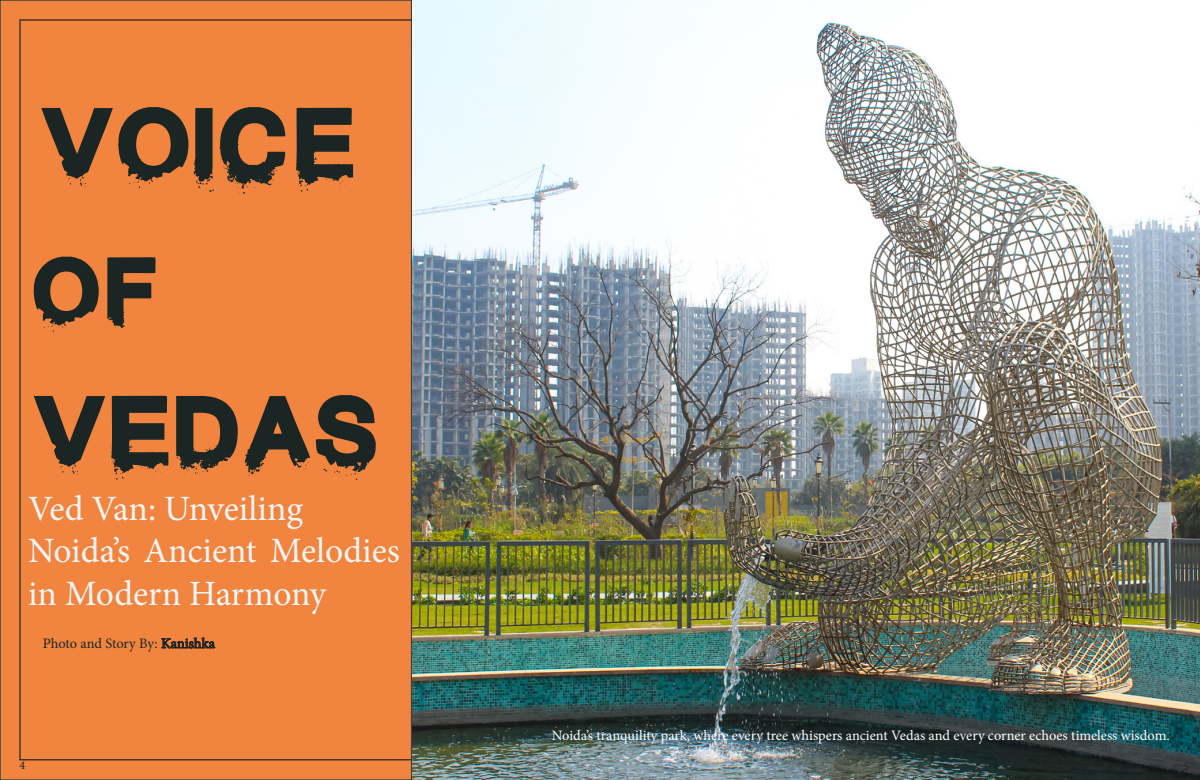
<style>
.page{position:relative;width:1200px;height:780px;background:#fff}
.page>*{position:absolute;margin:0;border:0;box-sizing:border-box;transform-origin:0 0}
.t1{font:120px "They Perished";color:#1b2624}
.t2{font:111.2px "They Perished";color:#1b2624}
.t3{font:35.6px/42.7px "Minion Pro";color:#f1f5f6}
.t4{font:14.4px "Minion Pro";color:#fff}
.t5{font:14.4px "Minion Pro";letter-spacing:-.005em;color:#1b2624}
.t6{font:12px "Minion Pro";color:#231f20}
.s1{color:#231f20}
</style>
<div class="page">
<div style="left:0;top:0;width:412px;height:780px;background:#f18540;border:1px solid #0c1319"></div>
<img style="left:412px;top:0;width:788px;height:780px">
<hr style="left:20px;top:19px;width:392px;height:2px;background:#231f20">
<hr style="left:19px;top:19px;width:2px;height:741px;background:#1b2624">
<hr style="left:19px;top:759px;width:393px;height:1px;background:#231f20">
<p class="t1" style="left:39px;top:89px;width:319px">VOICE</p>
<p class="t2" style="left:31px;top:240px;width:130px">OF</p>
<p class="t1" style="left:31px;top:377px;width:349px">VEDAS</p>
<p class="t3" style="left:28px;top:487px;width:277px">Ved Van: Unveiling</p>
<p class="t3" style="left:28px;top:530px;width:374px">Noida’s Ancient Melodies in Modern Harmony</p>
<p class="t5" style="left:43px;top:634px;width:174px">Photo and Story By: <span class="s1">Kanishka</span></p>
<p class="t4" style="left:552px;top:726px;width:619px">Noida’s tranquility park, where every tree whispers ancient Vedas and every corner echoes timeless wisdom.</p>
<p class="t6" style="left:19px;top:757px;width:7px">4</p>
<p class="t6" style="left:1184px;top:758px;width:7px">5</p>
</div>
